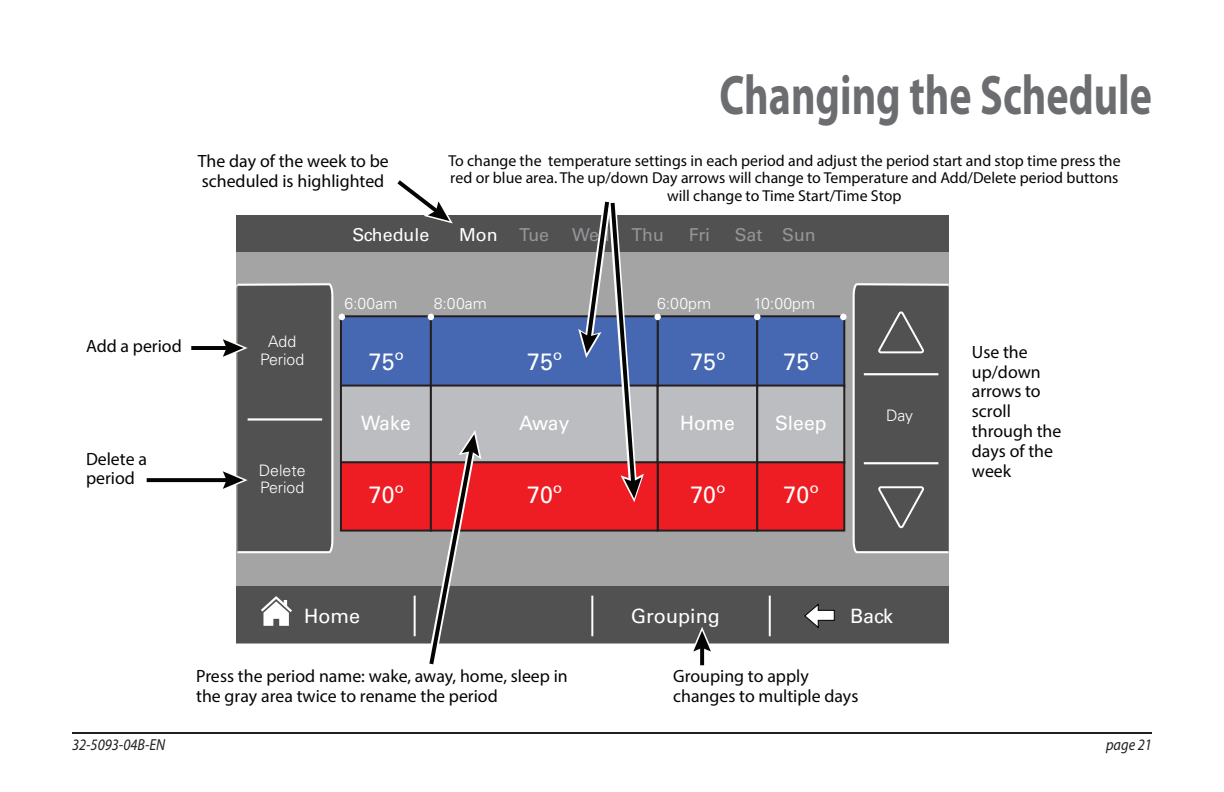
<style>
.page{position:relative;width:1224px;height:792px;background:#fff}
.page>*{position:absolute;margin:0;border:0;box-sizing:border-box;transform-origin:0 0}
.Heading_1{font:700 56px "Myriad Pro";color:#6c6d70;scale:.75 1}
.t1{font:23.8px "Univers";color:#fff}
.t2{font:19.8px "Univers";color:#fff}
.t3{font:17.8px/19.8px "Myriad Pro";color:#040503}
.t4{font:17.8px "Univers";color:#939598}
.t5{font:17.8px "Univers";color:#fff}
.t6{font:italic 16px "Myriad Pro";color:#231f20;scale:.9 1}
.t7{font:15.8px/17.8px "Myriad Pro";color:#040503;text-align:center}
.t8{font:300 15.8px/17.8px "Univers";color:#fff;text-align:center}
.s1{color:#939598}
</style>
<div class="page">
<hr style="left:72px;top:732px;width:1080px;height:2px;background:#231f20">
<div style="left:236px;top:216px;width:713px;height:427px;background:#a5a4a4"></div>
<div style="left:236px;top:216px;width:713px;height:36px;background:#515151"></div>
<div style="left:236px;top:586px;width:713px;height:57px;background:#515151"></div>
<hr style="left:414px;top:596px;width:2px;height:40px;background:#fff">
<hr style="left:769px;top:596px;width:2px;height:40px;background:#fff">
<hr style="left:591px;top:596px;width:2px;height:40px;background:#fff">
<svg style="left:852px;top:283px;width:97px;height:271px;background:#5e5e5e"></svg>
<svg style="left:804px;top:603px;width:31px;height:26px"></svg>
<svg style="left:261px;top:596px;width:31px;height:30px"></svg>
<div style="left:340px;top:315px;width:92px;height:73px;background:#4667b1;border:2px solid #231f20"></div>
<div style="left:657px;top:315px;width:101px;height:73px;background:#4667b1;border:2px solid #231f20"></div>
<div style="left:756px;top:315px;width:89px;height:73px;background:#4667b1;border:2px solid #231f20"></div>
<div style="left:430px;top:315px;width:229px;height:73px;background:#4667b1;border:2px solid #231f20"></div>
<div style="left:340px;top:385px;width:92px;height:79px;background:#bcbdc0;border:2px solid #231f20"></div>
<div style="left:430px;top:385px;width:229px;height:79px;background:#bcbdc0;border:2px solid #231f20"></div>
<div style="left:657px;top:385px;width:101px;height:79px;background:#bcbdc0;border:2px solid #231f20"></div>
<div style="left:756px;top:385px;width:89px;height:79px;background:#bcbdc0;border:2px solid #231f20"></div>
<div style="left:340px;top:461px;width:92px;height:71px;background:#ee1d23;border:2px solid #231f20"></div>
<div style="left:657px;top:461px;width:101px;height:71px;background:#ee1d23;border:2px solid #231f20"></div>
<div style="left:756px;top:461px;width:89px;height:71px;background:#ee1d23;border:2px solid #231f20"></div>
<div style="left:430px;top:461px;width:229px;height:71px;background:#ee1d23;border:2px solid #231f20"></div>
<svg style="left:428px;top:314px;width:6px;height:6px"></svg>
<div style="left:654px;top:314px;width:7px;height:6px;background:#fff;border-radius:50%"></div>
<svg style="left:754px;top:314px;width:6px;height:6px"></svg>
<div style="left:840px;top:314px;width:7px;height:6px;background:#fff;border-radius:50%"></div>
<hr style="left:191px;top:346px;width:38px;height:4px;background:#040503">
<svg style="left:151px;top:482px;width:69px;height:1px"></svg>
<svg style="left:147px;top:478px;width:73px;height:4px"></svg>
<svg style="left:220px;top:283px;width:125px;height:271px"></svg>
<svg style="left:391px;top:180px;width:62px;height:43px"></svg>
<svg style="left:423px;top:430px;width:59px;height:235px"></svg>
<svg style="left:578px;top:201px;width:66px;height:301px"></svg>
<svg style="left:700px;top:655px;width:4px;height:10px"></svg>
<svg style="left:690px;top:627px;width:24px;height:28px"></svg>
<p class="Heading_1" style="left:719px;top:59px;width:578px">Changing the Schedule</p>
<p class="t3" style="left:198px;top:151px;width:193px">The day of the week to be scheduled is highlighted</p>
<p class="t7" style="left:448px;top:151px;width:674px">To change the temperature settings in each period and adjust the period start and stop time press the red or blue area. The up/down Day arrows will change to Temperature and Add/Delete period buttons will change to Time Start/Time Stop</p>
<p class="t5" style="left:352px;top:224px;width:78px">Schedule</p>
<p class="t5" style="left:459px;top:224px;width:92px">Mon <span class="s1">Tue</span></p>
<p class="t4" style="left:572px;top:224px;width:93px">Wed Thu</p>
<p class="t4" style="left:689px;top:224px;width:23px">Fri</p>
<p class="t4" style="left:735px;top:224px;width:82px">Sat Sun</p>
<p class="t3" style="left:86px;top:336px;width:97px">Add a period</p>
<p class="t3" style="left:86px;top:448px;width:63px">Delete a period</p>
<p class="t8" style="left:260px;top:333px;width:46px">Add<br>Period</p>
<p class="t8" style="left:259px;top:461px;width:48px;text-align:left">Delete<br>Period</p>
<p class="t8" style="left:344px;top:295px;width:55px">6:00am</p>
<p class="t8" style="left:434px;top:295px;width:55px">8:00am</p>
<p class="t8" style="left:657px;top:295px;width:56px">6:00pm</p>
<p class="t8" style="left:754px;top:295px;width:63px">10:00pm</p>
<p class="t1" style="left:369px;top:347px;width:36px">75º</p>
<p class="t1" style="left:527px;top:347px;width:36px">75º</p>
<p class="t1" style="left:690px;top:347px;width:36px">75º</p>
<p class="t1" style="left:784px;top:347px;width:36px">75º</p>
<p class="t2" style="left:361px;top:411px;width:51px">Wake</p>
<p class="t2" style="left:519px;top:411px;width:52px">Away</p>
<p class="t2" style="left:680px;top:411px;width:56px">Home</p>
<p class="t2" style="left:775px;top:411px;width:53px">Sleep</p>
<p class="t1" style="left:369px;top:480px;width:36px">70º</p>
<p class="t1" style="left:527px;top:480px;width:36px">70º</p>
<p class="t1" style="left:784px;top:480px;width:36px">70º</p>
<p class="t1" style="left:690px;top:480px;width:36px">70º</p>
<p class="t8" style="left:886px;top:407px;width:28px">Day</p>
<p class="t2" style="left:304px;top:604px;width:58px">Home</p>
<p class="t2" style="left:631px;top:604px;width:90px">Grouping</p>
<p class="t2" style="left:850px;top:604px;width:44px">Back</p>
<p class="t3" style="left:196px;top:666px;width:373px">Press the period name: wake, away, home, sleep in the gray area twice to rename the period</p>
<p class="t3" style="left:673px;top:666px;width:187px">Grouping to apply changes to multiple days</p>
<p class="t3" style="left:972px;top:342px;width:91px">Use the up/down arrows to scroll through the days of the week</p>
<p class="t6" style="left:72px;top:735px;width:105px">32-5093-04B-EN</p>
<p class="t6" style="left:1106px;top:735px;width:53px">page 21</p>
</div>
